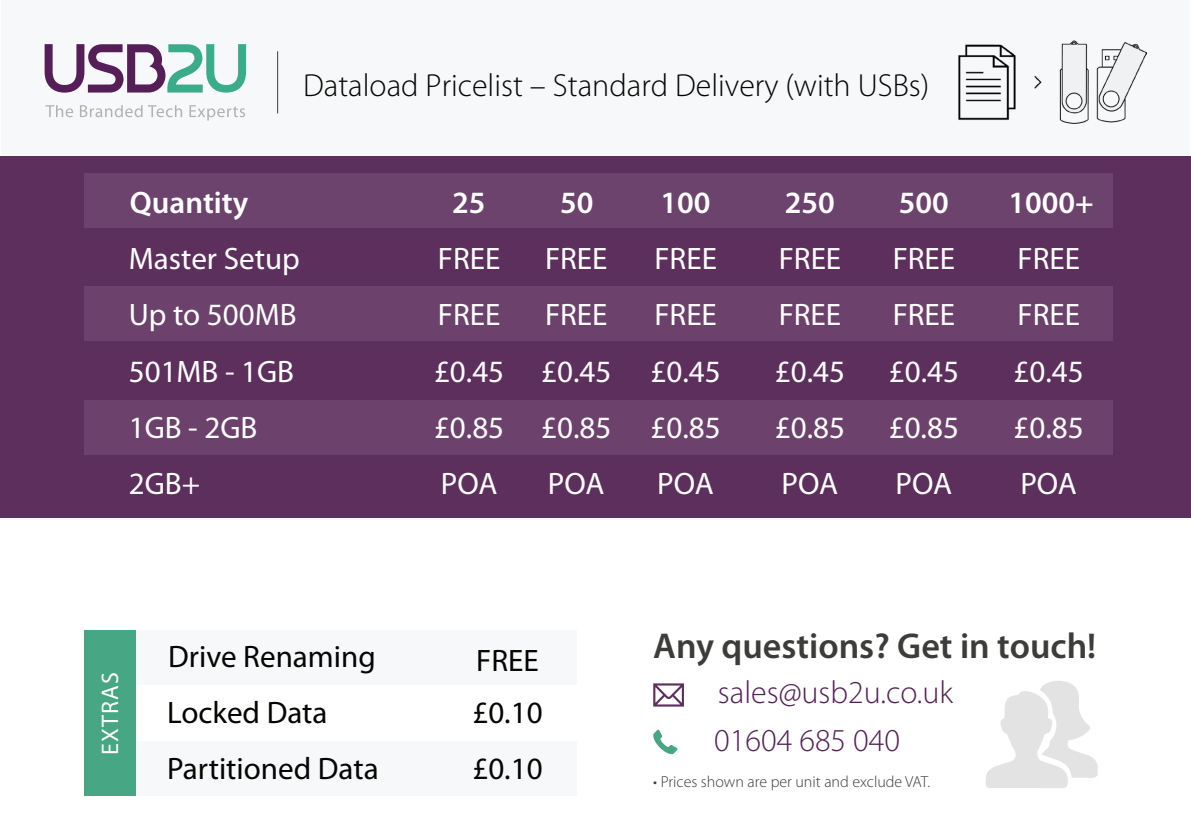
<style>
.page{position:relative;width:1191px;height:840px;background:#fff}
.page>*{position:absolute;margin:0;border:0;box-sizing:border-box;transform-origin:0 0}
.t1{font:600 36px "Myriad Pro";color:#3c3c3b}
.t2{font:300 32px "Myriad Pro";color:#050504}
.t3{font:300 32px "Myriad Pro";color:#542058}
.t4{font:31px/56.2px "Myriad Pro";color:#fff}
.t5{font:31px "Myriad Pro";color:#050504}
.t6{font:600 31px "Myriad Pro";color:#fff}
.t7{font:24px "Myriad Pro";letter-spacing:.05em;color:#fff}
.t8{font:300 16px "Myriad Pro";color:#3c3c3b}
</style>
<div class="page">
<div style="left:1px;top:0;width:1189px;height:199px;background:#f7f8f9"></div>
<div style="left:0;top:156px;width:1191px;height:361px;background:#5d2f5d"></div>
<svg style="left:45px;top:44px;width:201px;height:49px"></svg>
<svg style="left:189px;top:105px;width:56px;height:15px"></svg>
<svg style="left:80px;top:105px;width:102px;height:12px"></svg>
<svg style="left:46px;top:105px;width:27px;height:12px"></svg>
<hr style="left:277px;top:51px;width:1px;height:62px;background:#3c3c3b">
<div style="left:84px;top:286px;width:1028px;height:55px;background:#6c426c"></div>
<div style="left:135px;top:740px;width:442px;height:55px;background:#f7f8f9"></div>
<div style="left:84px;top:173px;width:1028px;height:55px;background:#6c436c"></div>
<div style="left:135px;top:630px;width:442px;height:55px;background:#f7f8f9"></div>
<div style="left:84px;top:400px;width:1028px;height:55px;background:#6c426c"></div>
<svg style="left:986px;top:681px;width:111px;height:106px"></svg>
<svg style="left:653px;top:729px;width:24px;height:24px"></svg>
<svg style="left:653px;top:683px;width:31px;height:23px"></svg>
<div style="left:84px;top:630px;width:51px;height:165px;background:#47a785"></div>
<img style="left:958px;top:41px;width:188px;height:83px">
<p class="t2" style="left:303px;top:68px;width:627px">Dataload Pricelist – Standard Delivery (with USBs)</p>
<p class="t6" style="left:130px;top:182px;width:120px">Quantity</p>
<p class="t6" style="left:452px;top:182px;width:35px">25</p>
<p class="t6" style="left:560px;top:182px;width:35px">50</p>
<p class="t6" style="left:660px;top:182px;width:51px">100</p>
<p class="t6" style="left:785px;top:182px;width:51px">250</p>
<p class="t6" style="left:898px;top:182px;width:51px">500</p>
<p class="t6" style="left:1008px;top:182px;width:87px">1000+</p>
<p class="t4" style="left:129px;top:230px;width:173px">Master Setup</p>
<p class="t4" style="left:129px;top:286px;width:169px">Up to 500MB</p>
<p class="t4" style="left:129px;top:342px;width:167px">501MB - 1GB<br>1GB - 2GB<br>2GB+</p>
<p class="t4" style="left:438px;top:230px;width:64px">FREE</p>
<p class="t4" style="left:438px;top:286px;width:64px">FREE</p>
<p class="t4" style="left:434px;top:342px;width:72px;text-align:justify">£0.45 £0.85<br>POA</p>
<p class="t4" style="left:541px;top:230px;width:72px">FREE<br>FREE £0.45 £0.85<br>POA</p>
<p class="t4" style="left:654px;top:230px;width:64px">FREE</p>
<p class="t4" style="left:779px;top:230px;width:64px">FREE</p>
<p class="t4" style="left:892px;top:230px;width:64px">FREE</p>
<p class="t4" style="left:1017px;top:230px;width:64px">FREE</p>
<p class="t4" style="left:654px;top:286px;width:64px">FREE</p>
<p class="t4" style="left:778px;top:286px;width:64px">FREE</p>
<p class="t4" style="left:892px;top:286px;width:64px">FREE</p>
<p class="t4" style="left:1017px;top:286px;width:64px">FREE</p>
<p class="t4" style="left:650px;top:342px;width:72px">£0.45</p>
<p class="t4" style="left:775px;top:342px;width:72px">£0.45</p>
<p class="t4" style="left:888px;top:342px;width:72px">£0.45</p>
<p class="t4" style="left:1013px;top:342px;width:72px">£0.45</p>
<p class="t4" style="left:650px;top:399px;width:72px">£0.85</p>
<p class="t4" style="left:775px;top:399px;width:72px">£0.85</p>
<p class="t4" style="left:888px;top:399px;width:72px">£0.85</p>
<p class="t4" style="left:1013px;top:399px;width:72px">£0.85</p>
<p class="t4" style="left:657px;top:454px;width:58px">POA</p>
<p class="t4" style="left:781px;top:454px;width:58px">POA</p>
<p class="t4" style="left:895px;top:454px;width:58px">POA</p>
<p class="t4" style="left:1020px;top:454px;width:58px">POA</p>
<p class="t7" style="left:95px;top:754px;width:85px;rotate:-90deg">EXTRAS</p>
<p class="t5" style="left:168px;top:637px;width:209px">Drive Renaming</p>
<p class="t5" style="left:167px;top:693px;width:162px">Locked Data</p>
<p class="t5" style="left:167px;top:749px;width:213px">Partitioned Data</p>
<p class="t5" style="left:476px;top:641px;width:64px">FREE</p>
<p class="t5" style="left:472px;top:693px;width:72px">£0.10</p>
<p class="t5" style="left:472px;top:749px;width:72px">£0.10</p>
<p class="t1" style="left:653px;top:622px;width:444px">Any questions? Get in touch!</p>
<p class="t3" style="left:718px;top:674px;width:236px">sales@usb2u.co.uk</p>
<p class="t3" style="left:714px;top:722px;width:187px">01604 685 040</p>
<p class="t8" style="left:653px;top:772px;width:278px">• Prices shown are per unit and exclude VAT.</p>
</div>
